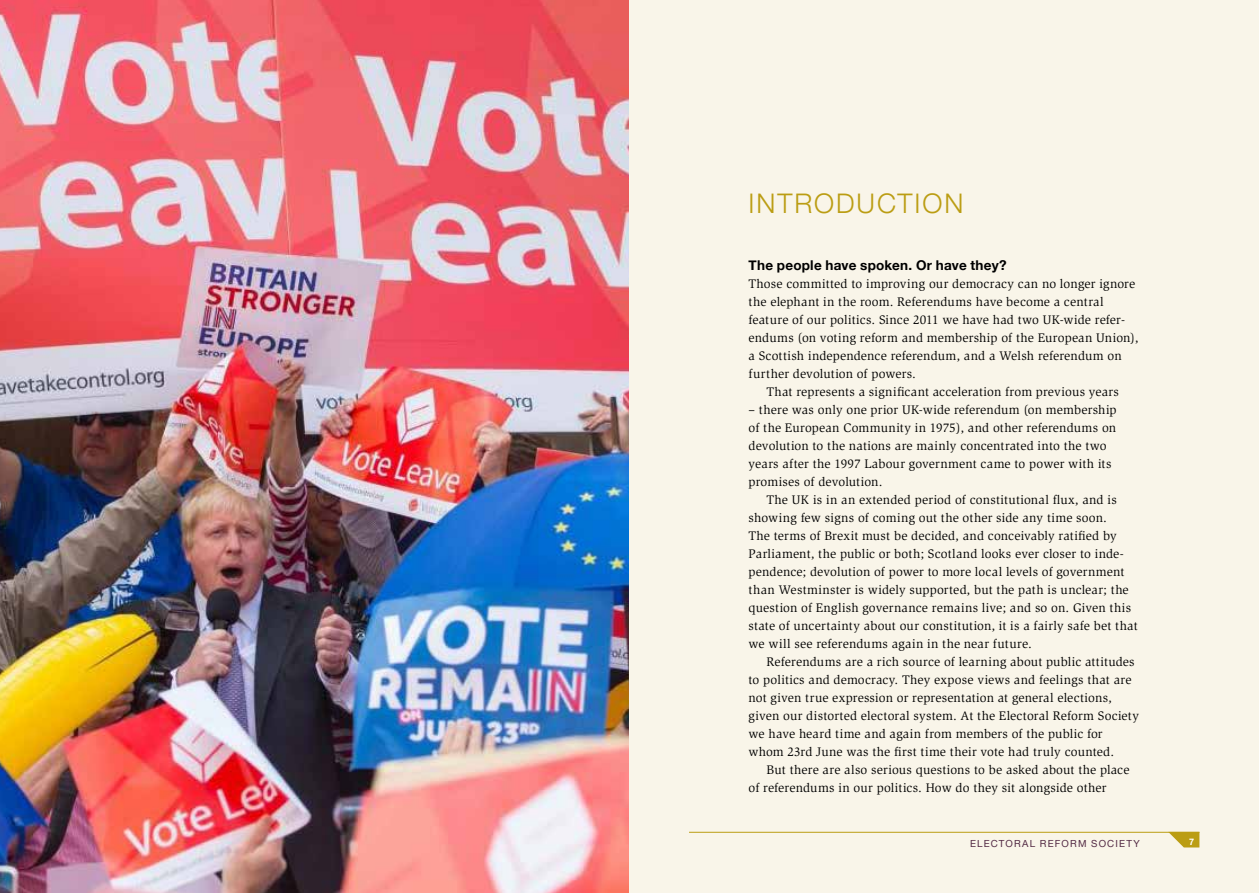
<style>
.page{position:relative;width:1259px;height:893px;background:#fff}
.page>*{position:absolute;margin:0;border:0;box-sizing:border-box;transform-origin:0 0}
.t1{font:300 27px "Helvetica Neue LT";letter-spacing:.07em;color:#bb9d13}
.t2{font:700 13.5px "Helvetica Neue";letter-spacing:.02em;color:#000}
.t3{font:12.75px/18px "Slimbach Std";letter-spacing:.015em;color:#000}
.t4{font:9.75px "Helvetica Neue";letter-spacing:.12em;color:#532a44}
.t5{font:700 9px "Helvetica Neue";color:#fff}
</style>
<div class="page">
<div style="left:629px;top:0;width:630px;height:893px;background:#f9f5e9"></div>
<img style="left:0;top:0;width:629px;height:893px">
<hr style="left:689px;top:832px;width:510px;height:1px;background:#bb9d13">
<svg style="left:1168px;top:832px;width:31px;height:15px"></svg>
<h1 class="t1" style="left:748px;top:187px;width:216px">INTRODUCTION</h1>
<p class="t2" style="left:748px;top:255px;width:260px">The people have spoken. Or have they?</p>
<p class="t3" style="left:748px;top:275px;width:388px">Those committed to improving our democracy can no longer ignore</p>
<p class="t3" style="left:748px;top:293px;width:356px">the elephant in the room. Referendums have become a central</p>
<p class="t3" style="left:748px;top:311px;width:378px">feature of our politics. Since 2011 we have had two UK-wide refer-</p>
<p class="t3" style="left:748px;top:329px;width:391px">endums (on voting reform and membership of the European Union),</p>
<p class="t3" style="left:748px;top:347px;width:375px">a Scottish independence referendum, and a Welsh referendum on</p>
<p class="t3" style="left:748px;top:365px;width:169px">further devolution of powers.</p>
<p class="t3" style="left:766px;top:383px;width:354px">That represents a significant acceleration from previous years</p>
<p class="t3" style="left:748px;top:401px;width:369px">– there was only one prior UK-wide referendum (on membership of the European Community in 1975), and other referendums on devolution to the nations are mainly concentrated into the two years after the 1997 Labour government came to power with its promises of devolution.</p>
<p class="t3" style="left:748px;top:491px;width:390px;text-indent:18px">The UK is in an extended period of constitutional flux, and is showing few signs of coming out the other side any time soon.<br>The terms of Brexit must be decided, and conceivably ratified by Parliament, the public or both; Scotland looks ever closer to inde&shy;pendence; devolution of power to more local levels of government than Westminster is widely supported, but the path is unclear; the question of English governance remains live; and so on. Given this state of uncertainty about our constitution, it is a fairly safe bet that we will see referendums again in the near future.</p>
<p class="t3" style="left:748px;top:653px;width:392px;text-indent:18px">Referendums are a rich source of learning about public attitudes to politics and democracy. They expose views and feelings that are not given true expression or representation at general elections, given our distorted electoral system. At the Electoral Reform Society we have heard time and again from members of the public for whom 23rd June was the first time their vote had truly counted.</p>
<p class="t3" style="left:748px;top:761px;width:382px;text-indent:18px">But there are also serious questions to be asked about the place of referendums in our politics. How do they sit alongside other</p>
<p class="t4" style="left:970px;top:837px;width:171px">ELECTORAL REFORM SOCIETY</p>
<p class="t5" style="left:1189px;top:835px;width:7px">7</p>
</div>
